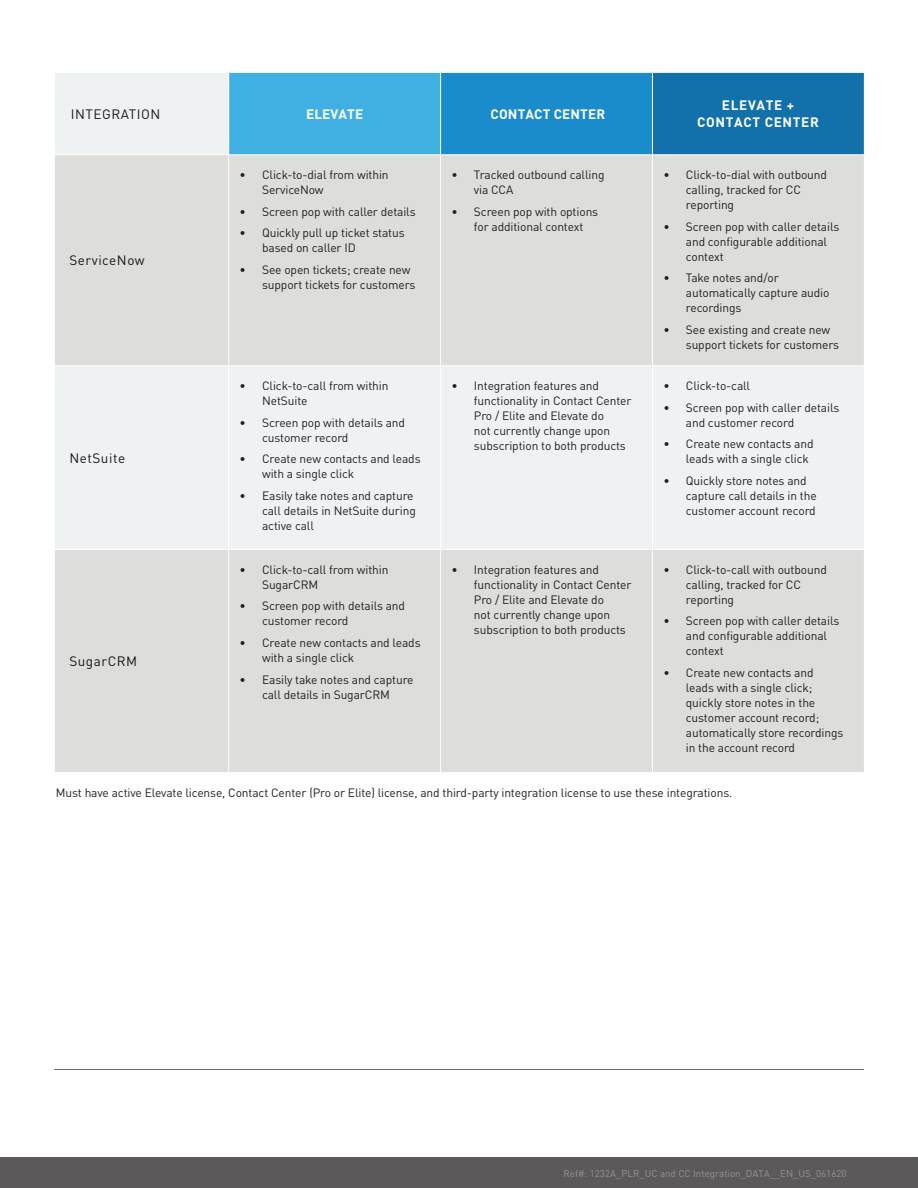
<style>
.page{position:relative;width:918px;height:1188px;background:#fff}
.page>*{position:absolute;margin:0;border:0;box-sizing:border-box;transform-origin:0 0}
.t1{font:13.5px "DINOT";letter-spacing:.04em;color:#171717}
.t2{font:700 13.5px/16.2px "DINOT";letter-spacing:.05em;color:#fff;text-align:center}
.t3{font:700 13.5px "DINOT";letter-spacing:.01em;color:#fff}
.t4{font:12px/15px "DINOT";letter-spacing:-.01em;color:#231f20}
.t5{font:9.75px "DINOT";color:#949392}
</style>
<div class="page">
<div style="left:0;top:1158px;width:918px;height:30px;background:#5c595a"></div>
<div style="left:55px;top:73px;width:809px;height:476px;background:#eff2f3"></div>
<div style="left:229px;top:72px;width:212px;height:83px;background:#3fb0e1"></div>
<div style="left:441px;top:72px;width:211px;height:83px;background:#1a8ccc"></div>
<div style="left:652px;top:72px;width:212px;height:83px;background:#1270aa"></div>
<div style="left:55px;top:155px;width:809px;height:210px;background:#dddddb"></div>
<div style="left:55px;top:550px;width:809px;height:222px;background:#dddddb"></div>
<hr style="left:54px;top:154px;width:175px;height:1px;background:#fff">
<hr style="left:229px;top:154px;width:212px;height:1px;background:#fff">
<hr style="left:441px;top:154px;width:211px;height:1px;background:#fff">
<hr style="left:652px;top:154px;width:213px;height:1px;background:#fff">
<hr style="left:54px;top:365px;width:175px;height:1px;background:#fff">
<hr style="left:229px;top:365px;width:212px;height:1px;background:#fff">
<hr style="left:441px;top:365px;width:211px;height:1px;background:#fff">
<hr style="left:652px;top:365px;width:213px;height:1px;background:#fff">
<hr style="left:228px;top:73px;width:1px;height:81px;background:#fff">
<hr style="left:228px;top:155px;width:1px;height:210px;background:#fff">
<hr style="left:440px;top:155px;width:1px;height:210px;background:#fff">
<hr style="left:652px;top:155px;width:1px;height:210px;background:#fff">
<hr style="left:228px;top:366px;width:1px;height:183px;background:#fff">
<hr style="left:440px;top:366px;width:1px;height:183px;background:#fff">
<hr style="left:652px;top:366px;width:1px;height:183px;background:#fff">
<hr style="left:228px;top:550px;width:1px;height:222px;background:#fff">
<hr style="left:440px;top:549px;width:1px;height:223px;background:#fff">
<hr style="left:652px;top:549px;width:1px;height:223px;background:#fff">
<hr style="left:229px;top:72px;width:212px;height:1px;background:#fff">
<hr style="left:441px;top:72px;width:211px;height:1px;background:#fff">
<hr style="left:440px;top:73px;width:1px;height:81px;background:#fff">
<hr style="left:652px;top:72px;width:213px;height:1px;background:#fff">
<hr style="left:652px;top:73px;width:1px;height:81px;background:#fff">
<hr style="left:54px;top:1069px;width:810px;height:1px;background:#6c6d70">
<p class="t1" style="left:71px;top:105px;width:91px">INTEGRATION</p>
<p class="t1" style="left:69px;top:252px;width:77px">ServiceNow</p>
<p class="t1" style="left:69px;top:449px;width:57px">NetSuite</p>
<p class="t3" style="left:306px;top:105px;width:59px">ELEVATE</p>
<p class="t3" style="left:491px;top:105px;width:116px">CONTACT CENTER</p>
<p class="t2" style="left:697px;top:97px;width:123px">ELEVATE +<br>CONTACT CENTER</p>
<p class="t4" style="left:262px;top:167px;width:128px;text-indent:-22px">• Click-to-dial from within<br>ServiceNow</p>
<p class="t4" style="left:240px;top:204px;width:178px">• Screen pop with caller details</p>
<p class="t4" style="left:262px;top:225px;width:144px;text-indent:-22px">• Quickly pull up ticket status based on caller ID</p>
<p class="t4" style="left:262px;top:262px;width:155px;text-indent:-22px">• See open tickets; create new support tickets for customers</p>
<p class="t4" style="left:262px;top:378px;width:128px;text-indent:-22px">• Click-to-call from within<br>NetSuite</p>
<p class="t4" style="left:262px;top:415px;width:145px;text-indent:-22px">• Screen pop with details and customer record</p>
<p class="t4" style="left:262px;top:451px;width:160px;text-indent:-22px">• Create new contacts and leads with a single click</p>
<p class="t4" style="left:262px;top:488px;width:155px;text-indent:-22px">• Easily take notes and capture call details in NetSuite during active call</p>
<p class="t4" style="left:474px;top:167px;width:132px;text-indent:-22px">• Tracked outbound calling via CCA</p>
<p class="t4" style="left:474px;top:204px;width:126px;text-indent:-22px">• Screen pop with options for additional context</p>
<p class="t4" style="left:686px;top:167px;width:143px;text-indent:-22px">• Click-to-dial with outbound calling, tracked for CC reporting</p>
<p class="t4" style="left:686px;top:219px;width:155px;text-indent:-22px">• Screen pop with caller details and configurable additional context</p>
<p class="t4" style="left:686px;top:270px;width:145px;text-indent:-22px">• Take notes and/or automatically capture audio recordings</p>
<p class="t4" style="left:686px;top:322px;width:155px;text-indent:-22px">• See existing and create new support tickets for customers</p>
<p class="t4" style="left:474px;top:378px;width:159px;text-indent:-22px">• Integration features and functionality in Contact Center<br>Pro / Elite and Elevate do<br>not currently change upon subscription to both products</p>
<p class="t4" style="left:663px;top:378px;width:88px">• Click-to-call</p>
<p class="t4" style="left:686px;top:400px;width:155px;text-indent:-22px">• Screen pop with caller details and customer record</p>
<p class="t4" style="left:686px;top:436px;width:129px;text-indent:-22px">• Create new contacts and leads with a single click</p>
<p class="t4" style="left:686px;top:473px;width:132px;text-indent:-22px">• Quickly store notes and capture call details in the customer account record</p>
<p class="t4" style="left:262px;top:562px;width:128px;text-indent:-22px">• Click-to-call from within<br>SugarCRM</p>
<p class="t4" style="left:262px;top:598px;width:145px;text-indent:-22px">• Screen pop with details and customer record</p>
<p class="t4" style="left:262px;top:635px;width:160px;text-indent:-22px">• Create new contacts and leads with a single click</p>
<p class="t4" style="left:240px;top:672px;width:176px;text-align:center">• Easily take notes and capture call details in SugarCRM</p>
<p class="t4" style="left:474px;top:562px;width:159px;text-indent:-22px">• Integration features and functionality in Contact Center<br>Pro / Elite and Elevate do<br>not currently change upon subscription to both products</p>
<p class="t4" style="left:686px;top:562px;width:143px;text-indent:-22px">• Click-to-call with outbound calling, tracked for CC reporting</p>
<p class="t4" style="left:686px;top:613px;width:155px;text-indent:-22px">• Screen pop with caller details and configurable additional context</p>
<p class="t4" style="left:686px;top:665px;width:159px;text-indent:-22px">• Create new contacts and leads with a single click; quickly store notes in the customer account record; automatically store recordings in the account record</p>
<p class="t4" style="left:56px;top:785px;width:678px">Must have active Elevate license, Contact Center (Pro or Elite) license, and third-party integration license to use these integrations.</p>
<p class="t1" style="left:69px;top:653px;width:69px">SugarCRM</p>
<p class="t5" style="left:564px;top:1167px;width:285px">Ref#: 1232A_PLR_UC and CC Integration_DATA__EN_US_061620</p>
</div>
